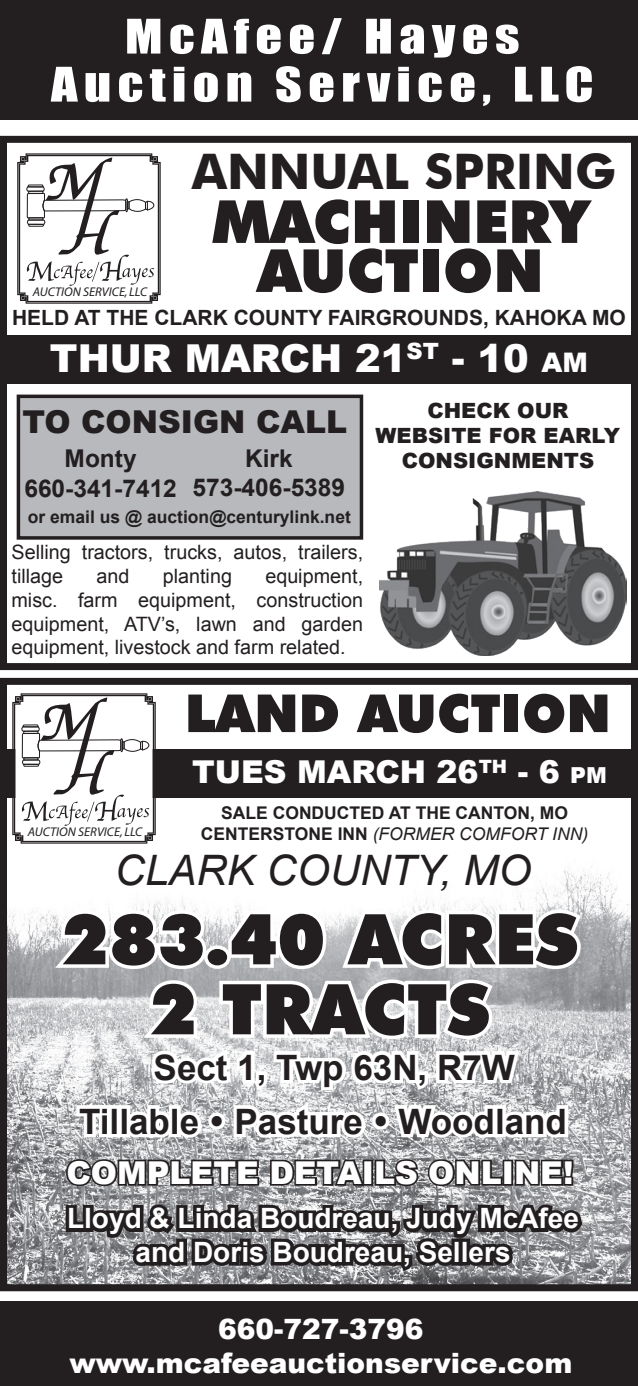
<style>
.page{position:relative;width:638px;height:1386px;background:#fff}
.page>*{position:absolute;margin:0;border:0;box-sizing:border-box;transform-origin:0 0}
.t1{font:900 70px "Futura BT";color:#231f20}
.t2{font:900 59.5px "Futura BT";color:#231f20}
.t3{font:900 52.5px "Futura BT";color:#231f20}
.t4{font:700 49px "Futura BT";color:#231f20}
.t5{font:italic 42px "Arial";color:#231f20}
.t6{font:900 38.5px "Arial";color:#fff}
.t7{font:700 35px "Arial";color:#231f20}
.t8{font:900 31.5px "Arial";color:#fff}
.t9{font:900 31.5px "Arial";color:#231f20}
.t10{font:700 28px "Arial";color:#fff}
.t11{font:900 28px "Arial";color:#fff}
.t12{font:700 24.5px "Arial";color:#231f20}
.t13{font:700 21px "Arial";color:#231f20}
.t14{font:900 21px/25.2px "Arial";color:#231f20;text-align:center}
.t15{font:19.95px/23.8px "Arial";color:#231f20}
.t16{font:700 17.5px/21px "Arial";color:#231f20;text-align:center}
.t17{font:italic 12.6px "Myriad";color:#231f20}
.s1{font-size:26.95px}
.s2{font-size:22.05px}
.s3{font-weight:400;font-style:italic}
</style>
<div class="page">
<img style="left:8px;top:866px;width:622px;height:417px">
<div style="left:0;top:678px;width:638px;height:613px;border:7px solid #231f20"></div>
<div style="left:0;top:749px;width:638px;height:49px;background:#231f20"></div>
<svg style="left:12px;top:693px;width:144px;height:151px"></svg>
<div style="left:0;top:1302px;width:638px;height:84px;background:#231f20"></div>
<div style="left:0;top:0;width:638px;height:120px;background:#231f20"></div>
<svg style="left:51px;top:66px;width:541px;height:40px"></svg>
<svg style="left:127px;top:18px;width:391px;height:40px"></svg>
<div style="left:0;top:136px;width:638px;height:534px;border:7px solid #231f20"></div>
<div style="left:0;top:336px;width:638px;height:48px;background:#231f20"></div>
<svg style="left:473px;top:335px;width:120px;height:1px"></svg>
<img style="left:379px;top:492px;width:247px;height:164px">
<div style="left:18px;top:396px;width:343px;height:142px;background:#b8b9bc"></div>
<div style="left:17px;top:395px;width:346px;height:145px;border:4px solid #231f20"></div>
<svg style="left:17px;top:153px;width:428px;height:183px"></svg>
<svg style="left:48px;top:891px;width:539px;height:384px"></svg>
<p class="t17" style="left:33px;top:286px;width:116px">AUCTION SERVICE, LLC</p>
<p class="t4" style="left:192px;top:142px;width:426px">ANNUAL SPRING</p>
<p class="t2" style="left:212px;top:186px;width:378px">MACHINERY</p>
<p class="t2" style="left:257px;top:235px;width:288px">AUCTION</p>
<p class="t13" style="left:12px;top:304px;width:615px">HELD AT THE CLARK COUNTY FAIRGROUNDS, KAHOKA MO</p>
<p class="t6" style="left:50px;top:330px;width:540px">THUR MARCH 21<sup>ST</sup> - 10 <span class="s1">AM</span></p>
<p class="t9" style="left:23px;top:399px;width:326px">TO CONSIGN CALL</p>
<p class="t12" style="left:65px;top:442px;width:74px">Monty</p>
<p class="t12" style="left:24px;top:472px;width:154px">660-341-7412</p>
<p class="t12" style="left:245px;top:442px;width:49px">Kirk</p>
<p class="t12" style="left:193px;top:472px;width:154px">573-406-5389</p>
<p class="t16" style="left:28px;top:507px;width:324px">or email us @ auction@centurylink.net</p>
<p class="t15" style="left:12px;top:541px;width:353px">Selling tractors, trucks, autos, trailers, tillage</p>
<p class="t15" style="left:12px;top:564px;width:353px;text-align:justify;text-indent:254px">equipment, misc. farm equipment, construction equipment, ATV’s, lawn and garden equipment, livestock and farm related.</p>
<p class="t15" style="left:96px;top:564px;width:34px">and</p>
<p class="t15" style="left:163px;top:564px;width:71px">planting</p>
<p class="t14" style="left:376px;top:397px;width:246px">CHECK OUR<br>WEBSITE FOR EARLY<br>CONSIGNMENTS</p>
<p class="t17" style="left:28px;top:826px;width:116px">AUCTION SERVICE, LLC</p>
<p class="t3" style="left:185px;top:682px;width:427px">LAND AUCTION</p>
<p class="t8" style="left:192px;top:749px;width:416px">TUES MARCH 26<sup>TH</sup> - 6 <span class="s2">PM</span></p>
<p class="t16" style="left:201px;top:802px;width:389px">SALE CONDUCTED AT THE CANTON, MO<br>CENTERSTONE INN <span class="s3">(FORMER COMFORT INN)</span></p>
<p class="t5" style="left:115px;top:843px;width:418px">CLARK COUNTY, MO</p>
<p class="t1" style="left:62px;top:897px;width:518px">283.40 ACRES</p>
<p class="t1" style="left:150px;top:967px;width:342px">2 TRACTS</p>
<p class="t7" style="left:154px;top:1044px;width:363px">Sect 1, Twp 63N, R7W</p>
<p class="t7" style="left:79px;top:1098px;width:489px">Tillable • Pasture • Woodland</p>
<p class="t8" style="left:66px;top:1150px;width:509px">COMPLETE DETAILS ONLINE!</p>
<p class="t10" style="left:67px;top:1200px;width:513px">Lloyd &amp; Linda Boudreau, Judy McAfee</p>
<p class="t10" style="left:136px;top:1234px;width:377px">and Doris Boudreau, Sellers</p>
<p class="t11" style="left:218px;top:1309px;width:207px">660-727-3796</p>
<p class="t11" style="left:69px;top:1343px;width:504px">www.mcafeeauctionservice.com</p>
</div>
